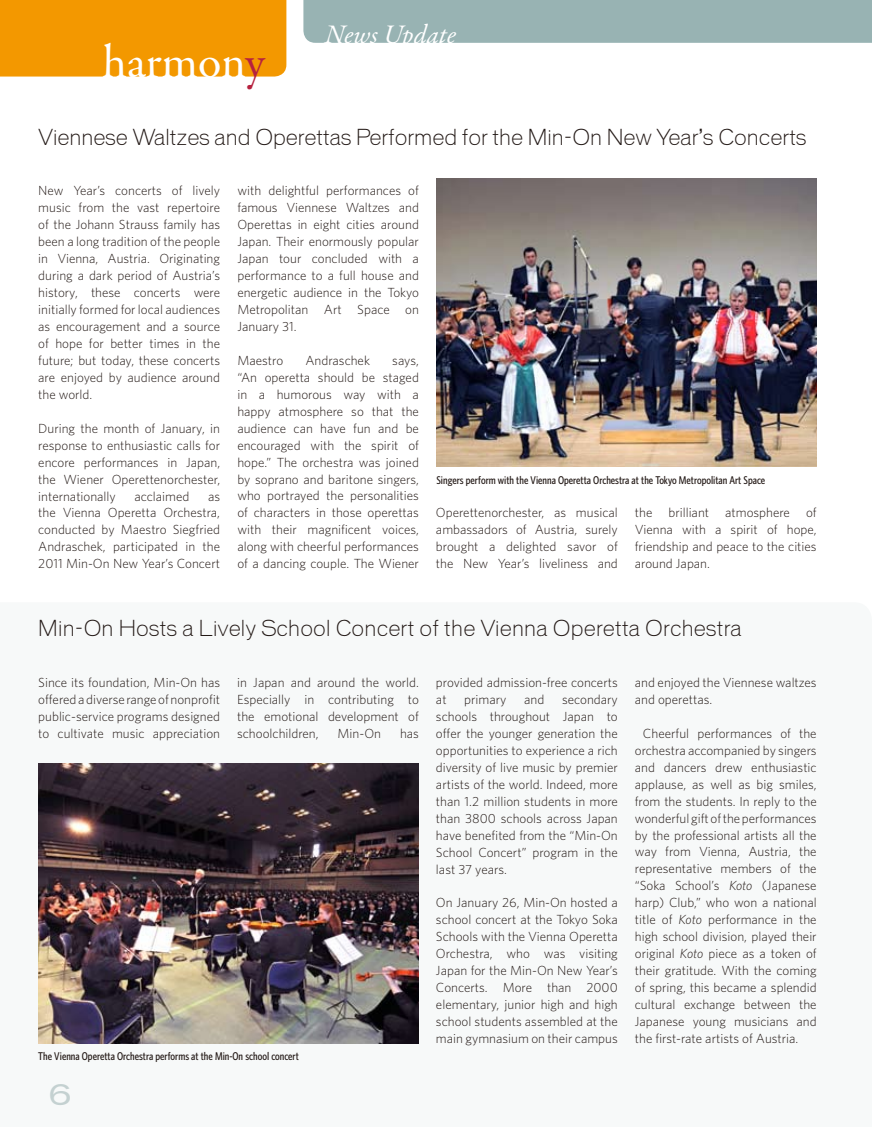
<style>
.page{position:relative;width:872px;height:1127px;background:#fff}
.page>*{position:absolute;margin:0;border:0;box-sizing:border-box;transform-origin:0 0}
.t1{font:48px "Garamond Premr Pro";letter-spacing:-.01em;color:#fff}
.t2{font:italic 27px "Garamond Premr Pro";letter-spacing:-.005em;color:#fff}
.t3{font:expanded 27px "Vonnes";color:#c4d1d1}
.t4{font:300 21px "Vonnes";color:#231916}
.t5{font:300 13.2px/17px "Whitney HTF";color:#231916;text-align:justify}
.t6{font:500 condensed 11.25px "Whitney HTF";color:#231916}
.s1{color:#b6223f}
.s2{font-style:italic}
</style>
<div class="page">
<img style="left:38px;top:763px;width:381px;height:280px">
<img style="left:436px;top:178px;width:380px;height:289px">
<div style="left:0;top:0;width:286px;height:77px;background:#f39800"></div>
<div style="left:303px;top:0;width:569px;height:43px;background:#98b3b3"></div>
<h1 class="t1" style="left:103px;top:33px;width:164px">harmon<span class="s1">y</span></h1>
<h2 class="t2" style="left:325px;top:17px;width:133px">News Update</h2>
<h3 class="t4" style="left:38px;top:125px;width:770px">Viennese Waltzes and Operettas Performed for the Min-On New Year’s Concerts</h3>
<p class="t5" style="left:38px;top:182px;width:183px">New Year’s concerts of lively music from the vast repertoire of the Johann Strauss family has been a long tradition of the people in Vienna, Austria. Originating during a dark period of Austria’s history, these concerts were initially formed for local audiences as encouragement and a source of hope for better times in the future; but today, these concerts are enjoyed by audience around the world.</p>
<p class="t5" style="left:38px;top:419px;width:183px">During the month of January, in response to enthusiastic calls for encore performances in Japan, the Wiener Operettenorchester, internationally</p>
<p class="t5" style="left:134px;top:487px;width:56px">acclaimed</p>
<p class="t5" style="left:38px;top:487px;width:183px;text-indent:170px">as the Vienna Operetta Orchestra, conducted by Maestro Siegfried Andraschek, participated in the 2011 Min-On New Year’s Concert</p>
<p class="t5" style="left:237px;top:182px;width:183px">with delightful performances of famous Viennese Waltzes and Operettas in eight cities around Japan. Their enormously popular Japan tour concluded with a performance to a full house and energetic audience in the Tokyo Metropolitan Art Space on January 31.</p>
<p class="t5" style="left:237px;top:352px;width:47px">Maestro</p>
<p class="t5" style="left:305px;top:352px;width:66px">Andraschek</p>
<p class="t5" style="left:237px;top:352px;width:183px;text-indent:155px">says, “An operetta should be staged in a humorous way with a happy atmosphere so that the audience can have fun and be encouraged with the spirit of hope.” The orchestra was joined by soprano and baritone singers, who portrayed the personalities of characters in those operettas with their magnificent voices, along with cheerful performances of a dancing couple. The Wiener</p>
<p class="t6" style="left:436px;top:473px;width:330px">Singers perform with the Vienna Operetta Orchestra at the Tokyo Metropolitan Art Space</p>
<p class="t5" style="left:436px;top:504px;width:183px">Operettenorchester, as musical ambassadors of Austria, surely brought a delighted savor of the New Year’s liveliness and</p>
<p class="t5" style="left:635px;top:504px;width:183px">the brilliant atmosphere of Vienna with a spirit of hope, friendship and peace to the cities around Japan.</p>
<h3 class="t4" style="left:38px;top:616px;width:705px">Min-On Hosts a Lively School Concert of the Vienna Operetta Orchestra</h3>
<p class="t5" style="left:38px;top:674px;width:183px">Since its foundation, Min-On has offered a diverse range of nonprofit public-service programs designed to cultivate music appreciation</p>
<p class="t5" style="left:237px;top:674px;width:183px">in Japan and around the world.<br>Especially in contributing to the emotional development of schoolchildren,</p>
<p class="t5" style="left:337px;top:724px;width:45px">Min-On</p>
<p class="t5" style="left:400px;top:724px;width:20px">has</p>
<p class="t6" style="left:38px;top:1049px;width:262px">The Vienna Operetta Orchestra performs at the Min-On school concert</p>
<h2 class="t3" style="left:49px;top:1078px;width:24px">6</h2>
<p class="t5" style="left:436px;top:674px;width:183px">provided admission-free concerts at</p>
<p class="t5" style="left:436px;top:691px;width:183px;text-indent:126px">secondary schools throughout Japan to offer the younger generation the opportunities to experience a rich diversity of live music by premier artists of the world. Indeed, more than 1.2 million students in more than 3800 schools across Japan have benefited from the “Min-On School Concert” program in the last 37 years.</p>
<p class="t5" style="left:436px;top:894px;width:183px">On January 26, Min-On hosted a school concert at the Tokyo Soka Schools with the Vienna Operetta Orchestra, who was visiting Japan for the Min-On New Year’s Concerts. More than 2000 elementary, junior high and high school students assembled at the main gymnasium on their campus</p>
<p class="t5" style="left:464px;top:691px;width:44px">primary</p>
<p class="t5" style="left:524px;top:691px;width:22px">and</p>
<p class="t5" style="left:635px;top:674px;width:183px">and enjoyed the Viennese waltzes and operettas.</p>
<p class="t5" style="left:635px;top:724px;width:183px;text-indent:8px">Cheerful performances of the orchestra accompanied by singers and dancers drew enthusiastic applause, as well as big smiles, from the students. In reply to the wonderful gift of the performances by the professional artists all the way from Vienna, Austria, the representative members of the “Soka School’s <span class="s2">Koto</span> (Japanese harp) Club,” who won a national title of <span class="s2">Koto</span> performance in the high school division, played their original <span class="s2">Koto</span> piece as a token of their gratitude. With the coming of spring, this became a splendid cultural exchange between the Japanese young musicians and the first-rate artists of Austria.</p>
</div>
